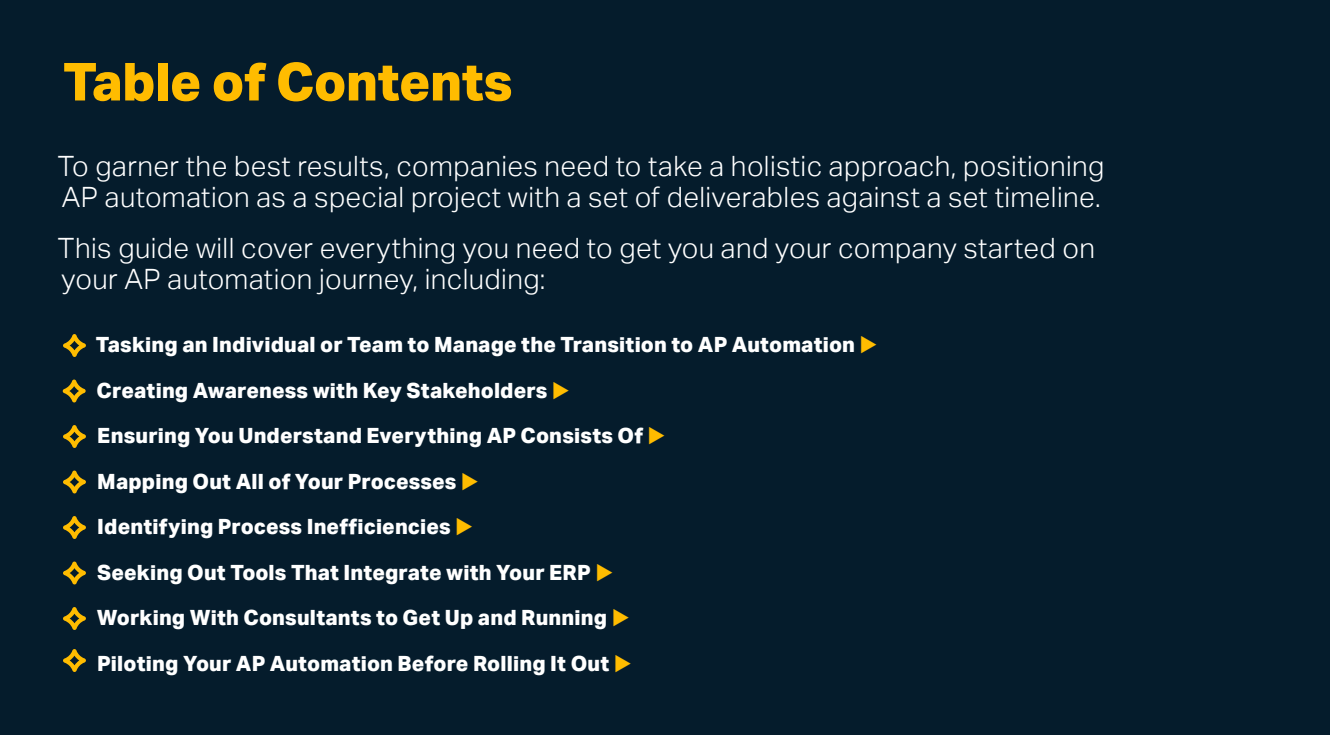
<style>
.page{position:relative;width:1330px;height:735px;background:#051c2c}
.page>*{position:absolute;margin:0;border:0;box-sizing:border-box;transform-origin:0 0}
.t1{font:800 52.5px "Aktiv Grotesk";letter-spacing:-.01em;color:#ffbc00}
.Body{font:300 28px/31.5px "Aktiv Grotesk";letter-spacing:.015em;color:#fff}
.Paragraph_Style_1{font:800 21px "Aktiv Grotesk";letter-spacing:.01em;color:#fff}
.s1{color:#ffbc00}
</style>
<div class="page">
<svg style="left:63px;top:334px;width:23px;height:23px"></svg>
<svg style="left:63px;top:380px;width:23px;height:23px"></svg>
<svg style="left:63px;top:425px;width:23px;height:23px"></svg>
<svg style="left:63px;top:471px;width:23px;height:23px"></svg>
<svg style="left:63px;top:516px;width:23px;height:23px"></svg>
<svg style="left:63px;top:562px;width:23px;height:23px"></svg>
<svg style="left:63px;top:607px;width:23px;height:23px"></svg>
<svg style="left:63px;top:649px;width:23px;height:23px"></svg>
<p class="t1" style="left:63px;top:52px;width:451px">Table of Contents</p>
<p class="Body" style="left:58px;top:150px;width:1048px">To garner the best results, companies need to take a holistic approach, positioning<br>AP automation as a special project with a set of deliverables against a set timeline.</p>
<p class="Body" style="left:58px;top:232px;width:1039px">This guide will cover everything you need to get you and your company started on your AP automation journey, including:</p>
<p class="Paragraph_Style_1" style="left:96px;top:333px;width:784px">Tasking an Individual or Team to Manage the Transition to AP Automation <span class="s1">◆</span></p>
<p class="Paragraph_Style_1" style="left:97px;top:378px;width:475px">Creating Awareness with Key Stakeholders <span class="s1">◆</span></p>
<p class="Paragraph_Style_1" style="left:97px;top:424px;width:570px">Ensuring You Understand Everything AP Consists Of <span class="s1">◆</span></p>
<p class="Paragraph_Style_1" style="left:97px;top:469px;width:384px">Mapping Out All of Your Processes <span class="s1">◆</span></p>
<p class="Paragraph_Style_1" style="left:97px;top:515px;width:378px">Identifying Process Inefficiencies <span class="s1">◆</span></p>
<p class="Paragraph_Style_1" style="left:97px;top:560px;width:518px">Seeking Out Tools That Integrate with Your ERP <span class="s1">◆</span></p>
<p class="Paragraph_Style_1" style="left:97px;top:606px;width:535px">Working With Consultants to Get Up and Running <span class="s1">◆</span></p>
<p class="Paragraph_Style_1" style="left:97px;top:651px;width:537px">Piloting Your AP Automation Before Rolling It Out <span class="s1">◆</span></p>
</div>
